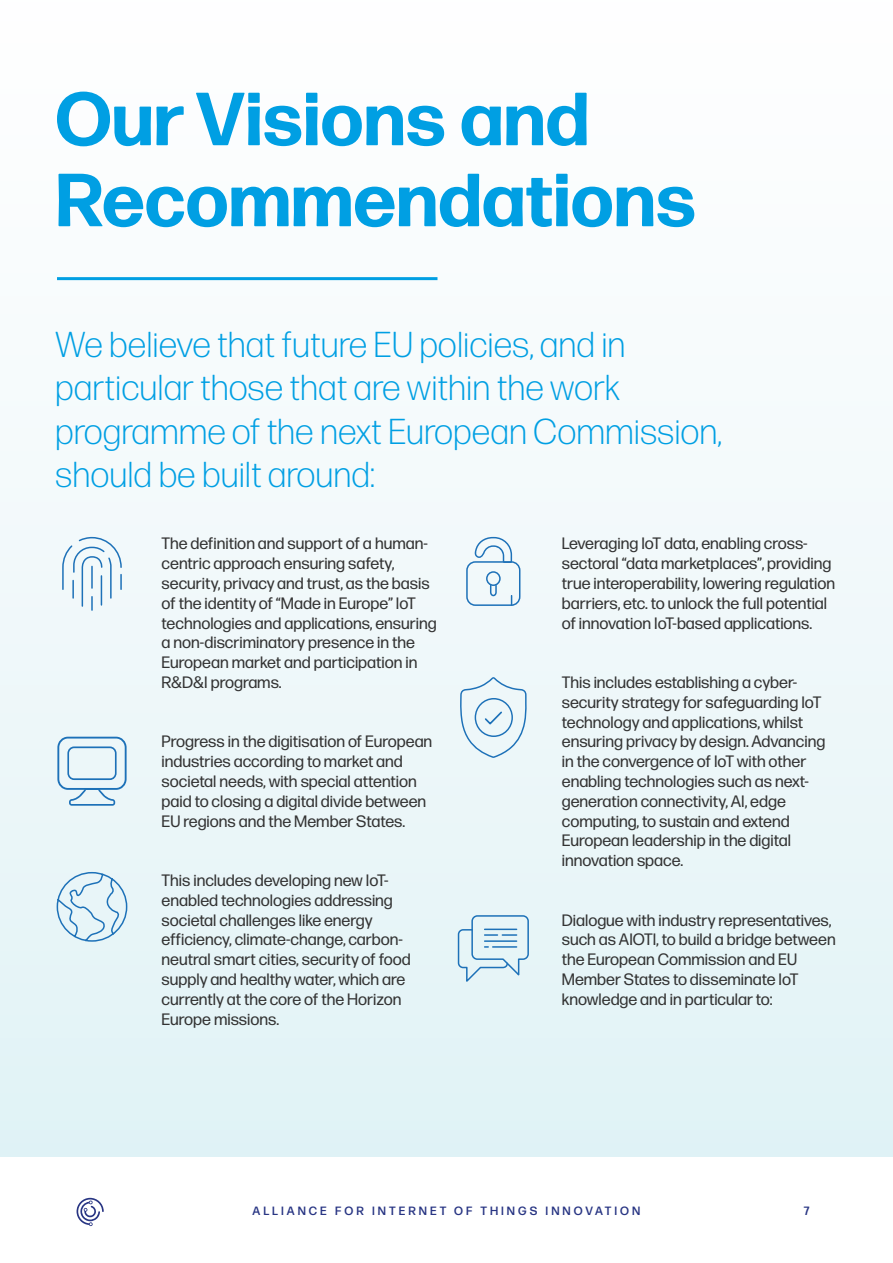
<style>
.page{position:relative;width:893px;height:1263px;background:#fff}
.page>*{position:absolute;margin:0;border:0;box-sizing:border-box;transform-origin:0 0}
.t1{font:700 75px/81px "Forma DJR Text";color:#009fe3}
.t2{font:300 36px/43.2px "Forma DJR Text";color:#009fe3}
.t3{font:16.5px/19.8px "Forma DJR Text";color:#333}
.t4{font:500 12px "Forma DJR Text";letter-spacing:.25em;color:#283583}
</style>
<div class="page">
<div style="left:0;top:0;width:893px;height:1157px;background:linear-gradient(to bottom,#fff,#e1f2f6)"></div>
<svg style="left:76px;top:1198px;width:28px;height:28px"></svg>
<hr style="left:57px;top:277px;width:380px;height:3px;background:#009fe3">
<svg style="left:61px;top:536px;width:62px;height:76px"></svg>
<svg style="left:56px;top:871px;width:72px;height:71px;background:#cde3ef"></svg>
<svg style="left:457px;top:914px;width:73px;height:71px;background:#cde4ef"></svg>
<hr style="left:493px;top:946px;width:24px;height:2px;background:#1d71b8">
<div style="left:466px;top:561px;width:54px;height:45px;border:2px solid #1d71b8;border-radius:8px"></div>
<svg style="left:489px;top:585px;width:8px;height:12px"></svg>
<div style="left:486px;top:571px;width:15px;height:15px;border:2px solid #1d71b8;border-radius:50%"></div>
<svg style="left:474px;top:537px;width:38px;height:26px"></svg>
<div style="left:57px;top:737px;width:70px;height:53px;border:2px solid #1d71b8;border-radius:10px"></div>
<svg style="left:69px;top:788px;width:46px;height:18px"></svg>
<svg style="left:67px;top:746px;width:50px;height:34px;background:#cde3ef"></svg>
<svg style="left:460px;top:677px;width:67px;height:81px;background:#d8e9f2"></svg>
<h1 class="t1" style="left:55px;top:77px;width:642px">Our Visions and<br>Recommendations</h1>
<h2 class="t2" style="left:55px;top:322px;width:668px">We believe that future EU policies, and in particular those that are within the work programme of the next European Commission, should be built around:</h2>
<p class="t3" style="left:162px;top:533px;width:277px">The definition and support of a human&shy;centric approach ensuring safety, security, privacy and trust, as the basis of the identity of “Made in Europe” IoT technologies and applications, ensuring a non-discriminatory presence in the European market and participation in R&amp;D&amp;I programs.</p>
<p class="t3" style="left:162px;top:731px;width:272px">Progress in the digitisation of European industries according to market and societal needs, with special attention paid to closing a digital divide between EU regions and the Member States.</p>
<p class="t3" style="left:162px;top:870px;width:251px">This includes developing new IoT&shy;enabled technologies addressing societal challenges like energy efficiency, climate-change, carbon&shy;neutral smart cities, security of food supply and healthy water, which are currently at the core of the Horizon Europe missions.</p>
<p class="t3" style="left:562px;top:533px;width:275px">Leveraging IoT data, enabling cross&shy;sectoral “data marketplaces”, providing true interoperability, lowering regulation barriers, etc. to unlock the full potential of innovation IoT-based applications.</p>
<p class="t3" style="left:562px;top:672px;width:265px">This includes establishing a cyber&shy;security strategy for safeguarding IoT technology and applications, whilst ensuring privacy by design. Advancing in the convergence of IoT with other enabling technologies such as next&shy;generation connectivity, AI, edge computing, to sustain and extend European leadership in the digital innovation space.</p>
<p class="t3" style="left:562px;top:909px;width:275px">Dialogue with industry representatives, such as AIOTI, to build a bridge between the European Commission and EU Member States to disseminate IoT knowledge and in particular to:</p>
<p class="t4" style="left:253px;top:1203px;width:389px">ALLIANCE FOR INTERNET OF THINGS INNOVATION</p>
<p class="t4" style="left:804px;top:1203px;width:7px">7</p>
</div>
